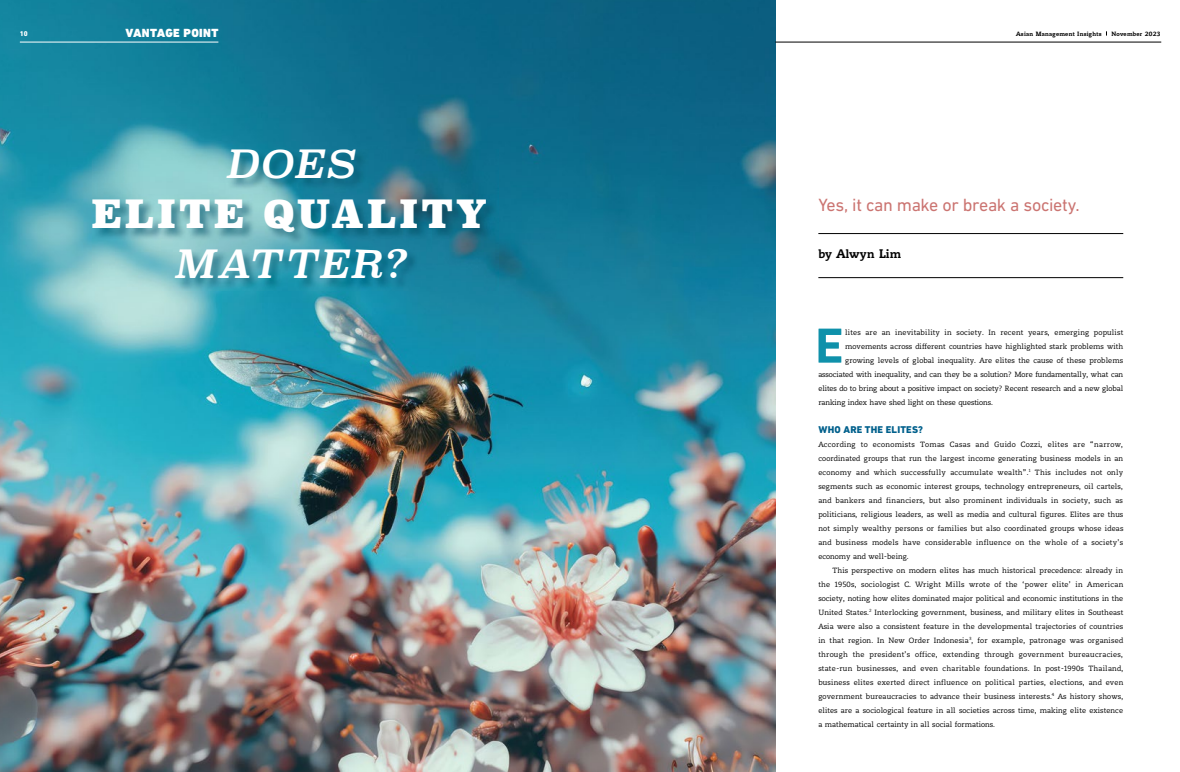
<style>
.page{position:relative;width:1180px;height:772px;background:#fff}
.page>*{position:absolute;margin:0;border:0;box-sizing:border-box;transform-origin:0 0}
.t1{font:700 50px "DIN Next LT Pro";color:#0f91aa}
.t2{font:900 38px "Superclarendon";letter-spacing:.055em;color:#fff}
.t3{font:italic 38px "Superclarendon";letter-spacing:.055em;color:#fff}
.t4{font:18px "DIN Next LT Pro";letter-spacing:-.02em;color:#cb7471}
.t5{font:800 14px "Sabel";letter-spacing:.005em;color:#000}
.t6{font:900 12px "DIN Next LT Pro";letter-spacing:.035em;color:#fff}
.t7{font:800 10px "DIN Next LT Pro";letter-spacing:.025em;color:#00608c}
.t8{font:9px/14px "Sabel";color:#000;text-align:justify}
.t9{font:800 7px "Sabel";letter-spacing:.03em;color:#000}
.t10{font:800 7px "DIN Next LT Pro";color:#fff}
</style>
<div class="page">
<img style="left:0;top:0;width:590px;height:771px">
<img style="left:92px;top:149px;width:406px;height:141px">
<svg style="left:590px;top:0;width:572px;height:771px"></svg>
<hr style="left:818px;top:233px;width:305px;height:1px;background:#000">
<hr style="left:818px;top:277px;width:305px;height:1px;background:#000">
<hr style="left:20px;top:42px;width:198px;height:1px;background:#fff">
<hr style="left:775px;top:42px;width:385px;height:1px;background:#000">
<h3 class="t6" style="left:125px;top:26px;width:94px">VANTAGE POINT</h3>
<p class="t10" style="left:20px;top:29px;width:9px">10</p>
<p class="t9" style="left:1016px;top:29px;width:87px">Asian Management Insights</p>
<p class="t9" style="left:1111px;top:29px;width:50px">November 2023</p>
<h2 class="t3" style="left:225px;top:141px;width:130px">DOES</h2>
<h2 class="t2" style="left:91px;top:188px;width:397px">ELITE QUALITY</h2>
<h2 class="t3" style="left:173px;top:241px;width:233px">MATTER?</h2>
<h3 class="t4" style="left:818px;top:194px;width:263px">Yes, it can make or break a society.</h3>
<h3 class="t5" style="left:818px;top:245px;width:84px">by Alwyn Lim</h3>
<h1 class="t1" style="left:815px;top:316px;width:30px">E</h1>
<p class="t8" style="left:845px;top:325px;width:279px">lites are an inevitability in society. In recent years, emerging populist</p>
<p class="t8" style="left:845px;top:339px;width:279px">movements across different countries have highlighted stark problems with</p>
<p class="t8" style="left:845px;top:353px;width:279px">growing levels of global inequality. Are elites the cause of these problems</p>
<p class="t8" style="left:818px;top:367px;width:306px">associated with inequality, and can they be a solution? More fundamentally, what can</p>
<p class="t8" style="left:818px;top:381px;width:306px">elites do to bring about a positive impact on society? Recent research and a new global</p>
<p class="t8" style="left:818px;top:395px;width:176px">ranking index have shed light on these questions.</p>
<p class="t7" style="left:818px;top:423px;width:106px">WHO ARE THE ELITES?</p>
<p class="t8" style="left:818px;top:437px;width:306px">According to economists Tomas Casas and Guido Cozzi, elites are “narrow, coordinated groups that run the largest income generating business models in an economy and which successfully accumulate wealth”.<sup>1</sup> This includes not only segments such as economic interest groups, technology entrepreneurs, oil cartels, and bankers and financiers, but also prominent individuals in society, such as politicians, religious leaders, as well as media and cultural figures. Elites are thus not simply wealthy persons or families but also coordinated groups whose ideas and business models have considerable influence on the whole of a society’s economy and well-being.</p>
<p class="t8" style="left:818px;top:563px;width:306px;text-indent:14px">This perspective on modern elites has much historical precedence: already in the 1950s, sociologist C. Wright Mills wrote of the ‘power elite’ in American society, noting how elites dominated major political and economic institutions in the United States.<sup>2</sup> Interlocking government, business, and military elites in Southeast Asia were also a consistent feature in the developmental trajectories of countries in that region. In New Order Indonesia<sup>3</sup>, for example, patronage was organised through the president’s office, extending through government bureaucracies, state-run businesses, and even charitable foundations. In post-1990s Thailand, business elites exerted direct influence on political parties, elections, and even government bureaucracies to advance their business interests.<sup>4</sup> As history shows, elites are a sociological feature in all societies across time, making elite existence a mathematical certainty in all social formations.</p>
</div>
